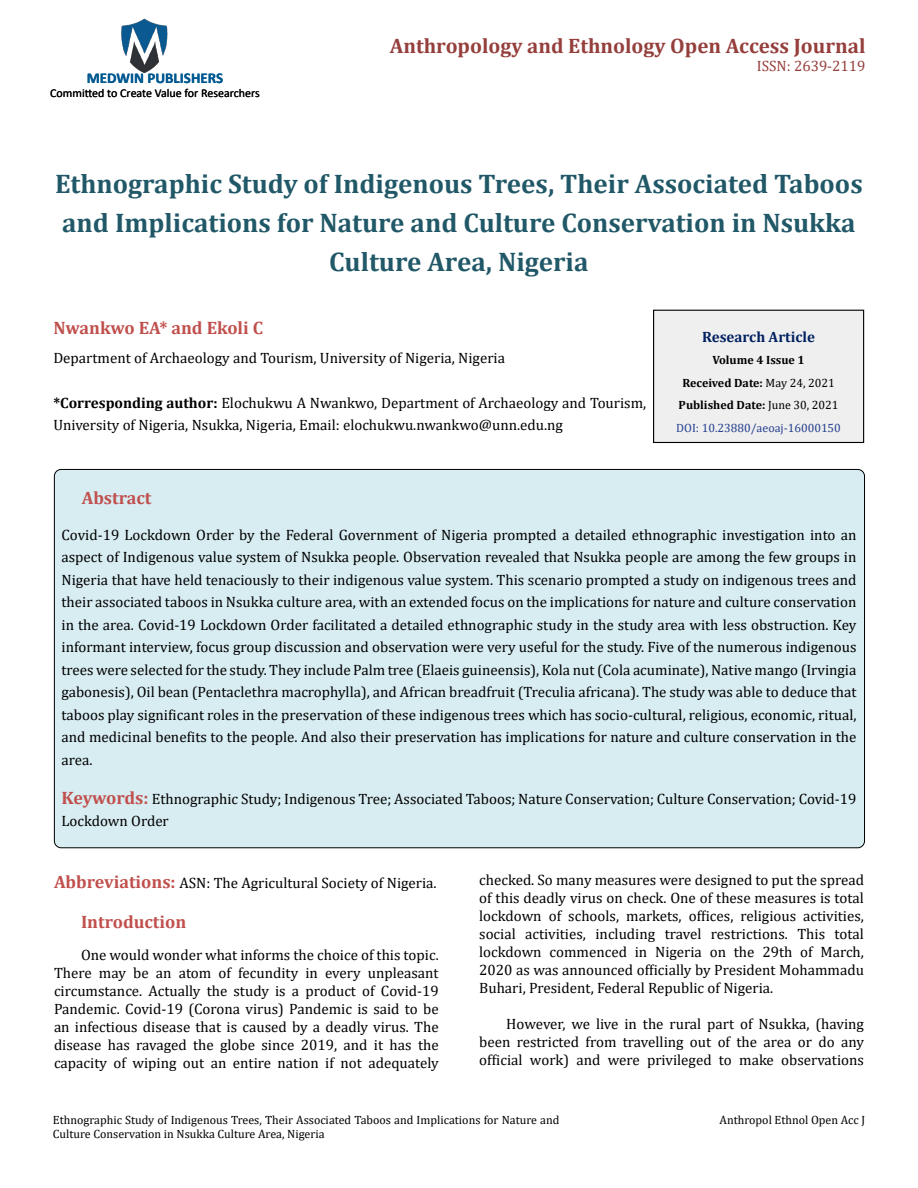
<style>
.page{position:relative;width:918px;height:1188px;background:#fff}
.page>*{position:absolute;margin:0;border:0;box-sizing:border-box;transform-origin:0 0}
.t1{font:700 27px/39px "Cambria";color:#215868;text-align:center}
.t2{font:700 21px "Cambria";color:#953f3c}
.t3{font:700 18px "Cambria";color:#c0504d}
.t4{font:15px/18px "Cambria";color:#000;text-align:justify}
.t5{font:700 15px "Calibri";color:#005991}
.t6{font:700 15px "Cambria";color:#002060}
.t7{font:15px "Cambria";color:#953f3c}
.t8{font:12px/14.4px "Cambria";color:#000}
.t9{font:700 12px/22.5px "Cambria";color:#000;text-align:center}
.t10{font:12px "Calibri";color:#000}
.s1{font-weight:700}
.s2{font-weight:400}
.s3{font-weight:400;color:#25408f}
.s4{font-weight:700;font-size:18px;color:#c0504d}
</style>
<div class="page">
<img style="left:121px;top:18px;width:47px;height:55px">
<div style="left:654px;top:310px;width:210px;height:132px;background:#efefef"></div>
<div style="left:653px;top:310px;width:211px;height:133px;border:1px solid #000"></div>
<div style="left:54px;top:469px;width:811px;height:379px;background:#d8edf2;border-radius:7px"></div>
<p class="t5" style="left:87px;top:67px;width:138px">MEDWIN PUBLISHERS</p>
<p class="t10" style="left:50px;top:85px;width:211px">Committed to Create Value for Researchers</p>
<p class="t10" style="left:85px;top:85px;width:9px">t</p>
<h2 class="t2" style="left:390px;top:31px;width:477px">Anthropology and Ethnology Open Access Journal</h2>
<p class="t7" style="left:757px;top:57px;width:110px">ISSN: 2639-2119</p>
<h1 class="t1" style="left:55px;top:163px;width:809px">Ethnographic Study of Indigenous Trees, Their Associated Taboos and Implications for Nature and Culture Conservation in Nsukka<br>Culture Area, Nigeria</h1>
<p class="t3" style="left:53px;top:315px;width:211px">Nwankwo EA* and Ekoli C</p>
<p class="t4" style="left:53px;top:349px;width:453px">Department of Archaeology and Tourism, University of Nigeria, Nigeria</p>
<p class="t4" style="left:53px;top:391px;width:594px;line-height:22.5px"><span class="s1">*Corresponding author:</span> Elochukwu A Nwankwo, Department of Archaeology and Tourism,<br>University of Nigeria, Nsukka, Nigeria, Email: elochukwu.nwankwo@unn.edu.ng</p>
<p class="t6" style="left:702px;top:326px;width:114px">Research Article</p>
<p class="t9" style="left:676px;top:349px;width:166px">Volume 4 Issue 1<br>Received Date: <span class="s2">May 24, 2021<br></span>Published Date: <span class="s2">June 30, 2021<br></span><span class="s3">DOI: 10.23880/aeoaj-16000150</span></p>
<p class="t3" style="left:82px;top:485px;width:71px">Abstract</p>
<p class="t4" style="left:62px;top:524px;width:797px;line-height:22.5px">Covid-19 Lockdown Order by the Federal Government of Nigeria prompted a detailed ethnographic investigation into an aspect of Indigenous value system of Nsukka people. Observation revealed that Nsukka people are among the few groups in Nigeria that have held tenaciously to their indigenous value system. This scenario prompted a study on indigenous trees and their associated taboos in Nsukka culture area, with an extended focus on the implications for nature and culture conservation in the area. Covid-19 Lockdown Order facilitated a detailed ethnographic study in the study area with less obstruction. Key informant interview, focus group discussion and observation were very useful for the study. Five of the numerous indigenous trees were selected for the study. They include Palm tree (Elaeis guineensis), Kola nut (Cola acuminate), Native mango (Irvingia gabonesis), Oil bean (Pentaclethra macrophylla), and African breadfruit (Treculia africana). The study was able to deduce that taboos play significant roles in the preservation of these indigenous trees which has socio-cultural, religious, economic, ritual, and medicinal benefits to the people. And also their preservation has implications for nature and culture conservation in the area.</p>
<p class="t4" style="left:62px;top:788px;width:797px;line-height:22.5px"><span class="s4">Keywords:</span> Ethnographic Study; Indigenous Tree; Associated Taboos; Nature Conservation; Culture Conservation; Covid-19<br>Lockdown Order</p>
<p class="t4" style="left:54px;top:874px;width:384px"><span class="s4">Abbreviations:</span> ASN: The Agricultural Society of Nigeria.</p>
<p class="t3" style="left:81px;top:909px;width:107px">Introduction</p>
<p class="t4" style="left:54px;top:946px;width:386px;text-indent:27px">One would wonder what informs the choice of this topic.<br>There may be an atom of fecundity in every unpleasant circumstance. Actually the study is a product of Covid-19<br>Pandemic. Covid-19 (Corona virus) Pandemic is said to be an infectious disease that is caused by a deadly virus. The disease has ravaged the globe since 2019, and it has the capacity of wiping out an entire nation if not adequately</p>
<p class="t4" style="left:479px;top:871px;width:386px">checked. So many measures were designed to put the spread of this deadly virus on check. One of these measures is total lockdown of schools, markets, offices, religious activities, social activities, including travel restrictions. This total lockdown commenced in Nigeria on the 29th of March, 2020 as was announced officially by President Mohammadu Buhari, President, Federal Republic of Nigeria.</p>
<p class="t4" style="left:479px;top:1015px;width:386px;text-indent:27px">However, we live in the rural part of Nsukka, (having been restricted from travelling out of the area or do any official work) and were privileged to make observations</p>
<p class="t8" style="left:53px;top:1113px;width:508px">Ethnographic Study of Indigenous Trees, Their Associated Taboos and Implications for Nature and<br>Culture Conservation in Nsukka Culture Area, Nigeria</p>
<p class="t8" style="left:720px;top:1113px;width:147px">Anthropol Ethnol Open Acc J</p>
</div>
